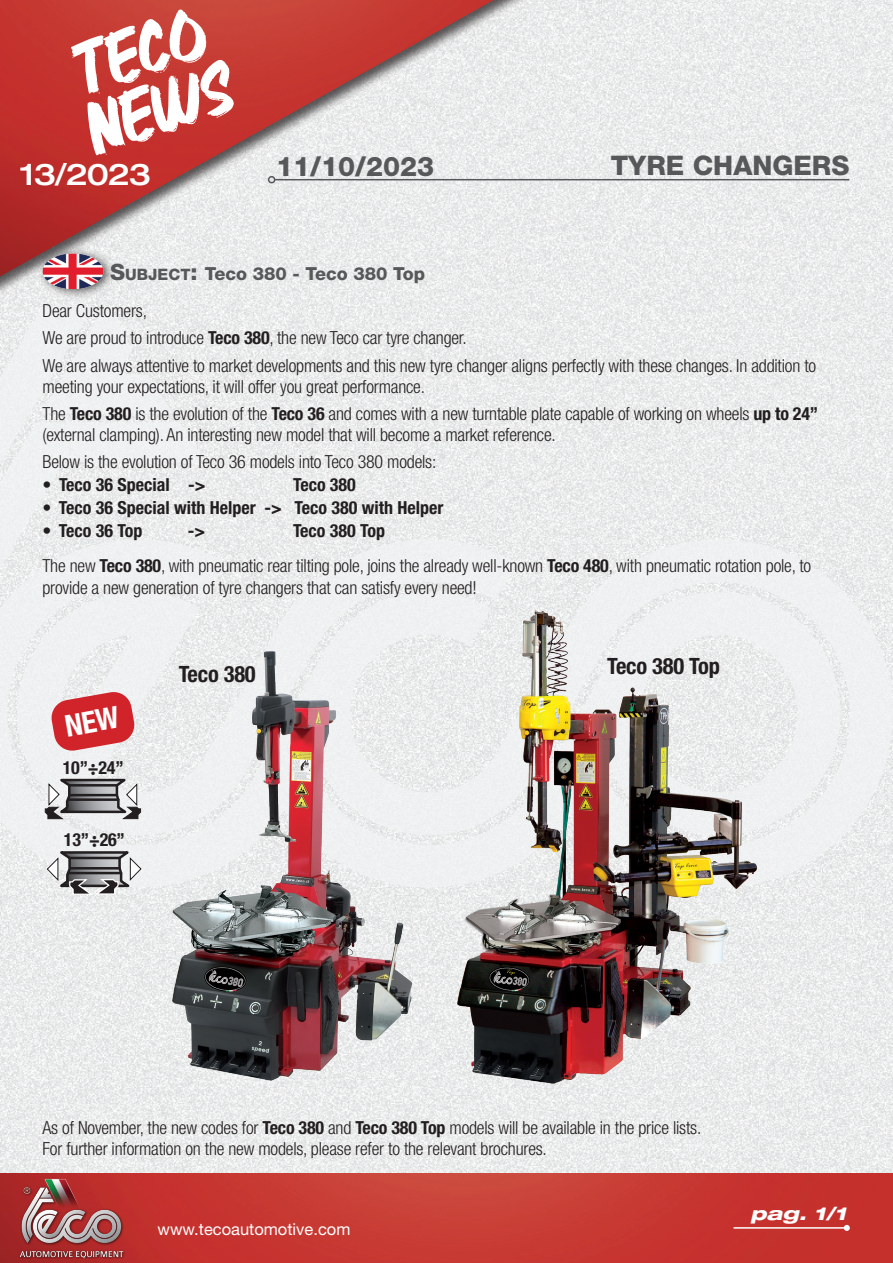
<style>
.page{position:relative;width:893px;height:1263px;background:#fff}
.page>*{position:absolute;margin:0;border:0;box-sizing:border-box;transform-origin:0 0}
.t1{font:500 expanded 30px "Helvetica Neue LT Std";letter-spacing:-.04em;color:#fff}
.t2{font:800 27px "Helvetica Neue LT Std";color:#57585a}
.t3{font:700 condensed 22.5px "Helvetica Neue LT Std";letter-spacing:-.01em;color:#231f20}
.t4{font:300 condensed 18px/27.5px "Helvetica Neue LT Std";letter-spacing:-.01em;color:#231f20}
.t5{font:700 condensed 18px "Helvetica Neue LT Std";color:#231f20}
.t6{font:800 18px/36.5px "Helvetica Neue LT Std";color:#57585a}
.t7{font:italic 800 expanded 18px "Helvetica Neue LT Std";color:#fff;scale:1.09 1}
.t8{font:16.5px "Helvetica Neue LT Std";color:#fff}
.s1{font-size:22.5px}
.s2{font-size:15.75px}
.s3{font-weight:300;font-stretch:condensed;color:#231f20}
.s4{font-weight:700}
</style>
<div class="page">
<img style="left:0;top:888px;width:893px;height:285px">
<img style="left:0;top:1173px;width:893px;height:90px">
<img style="left:18px;top:1176px;width:155px;height:83px">
<hr style="left:733px;top:1227px;width:114px;height:2px;background:#fff">
<svg style="left:844px;top:1225px;width:6px;height:6px"></svg>
<svg style="left:0;top:415px;width:893px;height:473px;fill:#eeeff0"></svg>
<div style="left:0;top:0;width:893px;height:415px;background:#231f20;opacity:.75"></div>
<img style="left:0;top:0;width:893px;height:401px">
<hr style="left:275px;top:179px;width:574px;height:1px;background:#57585a">
<div style="left:268px;top:176px;width:7px;height:7px;border:2px solid #57585a;border-radius:50%"></div>
<svg style="left:70px;top:9px;width:164px;height:146px"></svg>
<img style="left:167px;top:645px;width:260px;height:443px">
<img style="left:446px;top:584px;width:317px;height:504px">
<svg style="left:45px;top:778px;width:96px;height:41px"></svg>
<svg style="left:46px;top:850px;width:96px;height:45px"></svg>
<div style="left:37px;top:247px;width:78px;height:53px;background:#231f20;opacity:.75"></div>
<img style="left:39px;top:253px;width:67px;height:35px">
<svg style="left:50px;top:691px;width:86px;height:61px;background:#d8595e"></svg>
<h1 class="t1" style="left:20px;top:155px;width:132px">13/2023</h1>
<h2 class="t2" style="left:276px;top:150px;width:160px">11/10/2023</h2>
<h2 class="t2" style="left:611px;top:149px;width:240px">TYRE CHANGERS</h2>
<p class="t6" style="left:43px;top:256px;width:384px;text-indent:68px"><span class="s1">S</span><span class="s2">UBJECT</span><span class="s1">:</span> Teco 380 - Teco 380 Top<br><span class="s3">Dear Customers,</span></p>
<p class="t4" style="left:43px;top:324px;width:775px">We are proud to introduce <span class="s4">Teco 380</span>, the new Teco car tyre changer.<br>We are always attentive to market developments and this new tyre changer aligns perfectly with these changes. In addition to</p>
<p class="t4" style="left:43px;top:372px;width:777px">meeting your expectations, it will offer you great performance.<br>The <span class="s4">Teco 380</span> is the evolution of the <span class="s4">Teco 36</span> and comes with a new turntable plate capable of working on wheels <span class="s4">up to 24”</span></p>
<p class="t4" style="left:43px;top:421px;width:515px">(external clamping). An interesting new model that will become a market reference.<br>Below is the evolution of Teco 36 models into Teco 380 models:</p>
<p class="t5" style="left:43px;top:474px;width:164px">• Teco 36 Special -&gt;</p>
<p class="t5" style="left:293px;top:474px;width:64px">Teco 380</p>
<p class="t5" style="left:43px;top:497px;width:402px">• Teco 36 Special with Helper -&gt; Teco 380 with Helper</p>
<p class="t5" style="left:42px;top:520px;width:101px">• Teco 36 Top</p>
<p class="t5" style="left:188px;top:520px;width:19px">-&gt;</p>
<p class="t4" style="left:42px;top:513px;width:770px;line-height:35.5px;text-indent:251px"><span class="s4">Teco 380 Top<br></span>The new <span class="s4">Teco 380</span>, with pneumatic rear tilting pole, joins the already well-known <span class="s4">Teco 480</span>, with pneumatic rotation pole, to</p>
<p class="t4" style="left:42px;top:573px;width:436px">provide a new generation of tyre changers that can satisfy every need!</p>
<p class="t5" style="left:63px;top:757px;width:62px">10”÷24”</p>
<p class="t5" style="left:64px;top:828px;width:62px">13”÷26”</p>
<p class="t3" style="left:179px;top:660px;width:78px">Teco 380</p>
<p class="t3" style="left:607px;top:652px;width:114px">Teco 380 Top</p>
<p class="t4" style="left:42px;top:1117px;width:660px;line-height:21px">As of November, the new codes for <span class="s4">Teco 380</span> and <span class="s4">Teco 380 Top</span> models will be available in the price lists.<br>For further information on the new models, please refer to the relevant brochures.</p>
<p class="t8" style="left:158px;top:1219px;width:194px">www.tecoautomotive.com</p>
<p class="t7" style="left:750px;top:1202px;width:90px">pag. 1/1</p>
</div>
